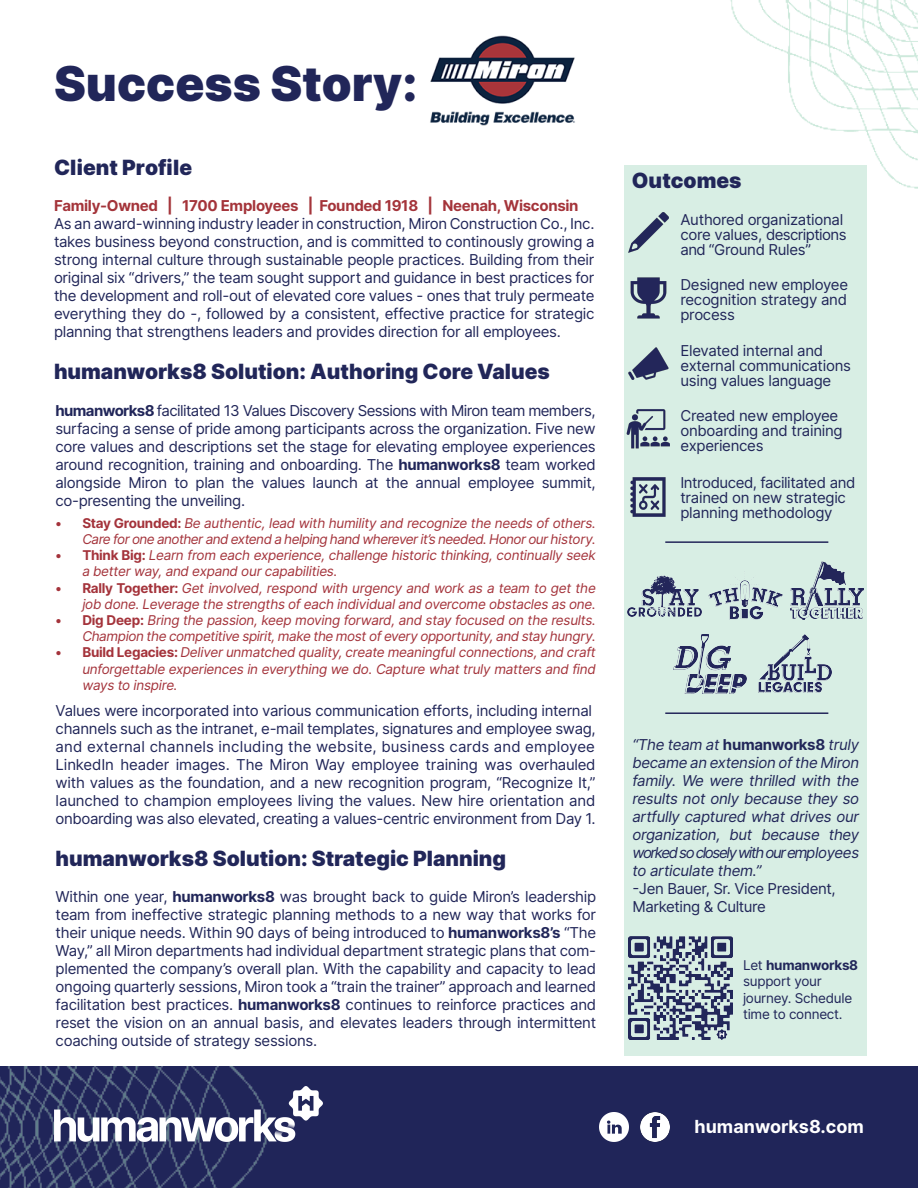
<style>
.page{position:relative;width:918px;height:1188px;background:#fff}
.page>*{position:absolute;margin:0;border:0;box-sizing:border-box;transform-origin:0 0}
.t1{font:900 48px "Inter";color:#212659}
.t2{font:900 21px "Inter";color:#212659}
.t3{font:700 18px "Inter";color:#fff}
.t4{font:15px/18px "Inter";letter-spacing:-.02em;color:#212659}
.t5{font:italic 15px/18px "Inter";letter-spacing:-.04em;color:#212659;text-align:justify}
.t6{font:700 15px "Inter";letter-spacing:-.02em;color:#a4343a}
.t7{font:italic 13.5px/16.2px "Inter";letter-spacing:-.02em;color:#a4333b;text-align:right}
.t8{font:13.5px/16.2px "Inter";letter-spacing:-.02em;color:#212659}
.s1{font-weight:700}
.s2{font-weight:700;font-style:normal}
</style>
<div class="page">
<div style="left:624px;top:165px;width:243px;height:891px;background:#d8eee4"></div>
<div style="left:0;top:1066px;width:918px;height:122px;background:#202559"></div>
<img style="left:0;top:1066px;width:267px;height:122px">
<img style="left:600px;top:1113px;width:28px;height:29px">
<img style="left:641px;top:1113px;width:28px;height:29px">
<img style="left:54px;top:1086px;width:268px;height:56px">
<img style="left:629px;top:936px;width:103px;height:104px">
<img style="left:630px;top:277px;width:37px;height:42px">
<img style="left:628px;top:212px;width:41px;height:41px">
<img style="left:730px;top:0;width:188px;height:189px">
<img style="left:430px;top:36px;width:145px;height:90px">
<img style="left:626px;top:409px;width:44px;height:40px">
<img style="left:630px;top:477px;width:36px;height:40px">
<img style="left:628px;top:347px;width:41px;height:33px">
<img style="left:628px;top:576px;width:73px;height:41px">
<img style="left:709px;top:577px;width:73px;height:43px">
<img style="left:790px;top:562px;width:74px;height:58px">
<img style="left:673px;top:634px;width:74px;height:60px">
<img style="left:758px;top:634px;width:74px;height:59px">
<hr style="left:665px;top:541px;width:163px;height:2px;background:#23265a">
<hr style="left:665px;top:712px;width:163px;height:2px;background:#23265a">
<p class="t1" style="left:54px;top:48px;width:365px">Success Story:</p>
<p class="t2" style="left:54px;top:152px;width:140px">Client Profile</p>
<p class="t6" style="left:54px;top:195px;width:526px">Family-Owned | 1700 Employees | Founded 1918 | Neenah, Wisconsin</p>
<p class="t4" style="left:54px;top:215px;width:542px;text-align:justify">As an award-winning industry leader in construction, Miron Construction Co., Inc. takes business beyond construction, and is committed to continously growing a strong internal culture through sustainable people practices. Building from their original six “drivers,” the team sought support and guidance in best practices for the development and roll-out of elevated core values - ones that truly permeate everything they do -, followed by a consistent, effective practice for strategic planning that strengthens leaders and provides direction for all employees.</p>
<p class="t2" style="left:54px;top:356px;width:497px">humanworks8 Solution: Authoring Core Values</p>
<p class="t4" style="left:55px;top:401px;width:542px;text-align:justify"><span class="s1">humanworks8</span> facilitated 13 Values Discovery Sessions with Miron team members, surfacing a sense of pride among participants across the organization. Five new core values and descriptions set the stage for elevating employee experiences around recognition, training and onboarding. The <span class="s1">humanworks8</span> team worked alongside Miron to plan the values launch at the annual employee summit, co-presenting the unveiling.</p>
<p class="t7" style="left:55px;top:514px;width:542px"><span class="s2">• Stay Grounded:</span> Be authentic, lead with humility and recognize the needs of others.<br>Care for one another and extend a helping hand wherever it’s needed. Honor our history.</p>
<p class="t7" style="left:82px;top:547px;width:515px;text-align:left;text-indent:-27px"><span class="s2">• Think Big:</span> Learn from each experience, challenge historic thinking, continually seek a better way, and expand our capabilities.</p>
<p class="t7" style="left:55px;top:579px;width:542px"><span class="s2">• Rally Together:</span> Get involved, respond with urgency and work as a team to get the job done. Leverage the strengths of each individual and overcome obstacles as one.</p>
<p class="t7" style="left:55px;top:612px;width:542px"><span class="s2">• Dig Deep:</span> Bring the passion, keep moving forward, and stay focused on the results.<br>Champion the competitive spirit, make the most of every opportunity, and stay hungry.</p>
<p class="t7" style="left:82px;top:644px;width:515px;text-align:justify;text-indent:-27px"><span class="s2">• Build Legacies:</span> Deliver unmatched quality, create meaningful connections, and craft unforgettable experiences in everything we do. Capture what truly matters and find ways to inspire.</p>
<p class="t4" style="left:56px;top:701px;width:538px">Values were incorporated into various communication efforts, including internal</p>
<p class="t4" style="left:56px;top:719px;width:541px">channels such as the intranet, e-mail templates, signatures and employee swag, and external channels including the website, business cards and employee</p>
<p class="t4" style="left:56px;top:755px;width:541px;text-align:justify">LinkedIn header images. The Miron Way employee training was overhauled with values as the foundation, and a new recognition program, “Recognize It,” launched to champion employees living the values. New hire orientation and onboarding was also elevated, creating a values-centric environment from Day 1.</p>
<p class="t2" style="left:56px;top:843px;width:452px">humanworks8 Solution: Strategic Planning</p>
<p class="t4" style="left:56px;top:887px;width:542px;text-align:justify">Within one year, <span class="s1">humanworks8</span> was brought back to guide Miron’s leadership team from ineffective strategic planning methods to a new way that works for their unique needs. Within 90 days of being introduced to <span class="s1">humanworks8’s</span> “The Way,” all Miron departments had individual department strategic plans that com&shy;plemented the company’s overall plan. With the capability and capacity to lead ongoing quarterly sessions, Miron took a “train the trainer” approach and learned facilitation best practices. <span class="s1">humanworks8</span> continues to reinforce practices and reset the vision on an annual basis, and elevates leaders through intermittent coaching outside of strategy sessions.</p>
<p class="t2" style="left:632px;top:165px;width:111px">Outcomes</p>
<p class="t4" style="left:680px;top:212px;width:168px;line-height:15px">Authored organizational core values, descriptions and “Ground Rules”</p>
<p class="t4" style="left:680px;top:275px;width:169px">Designed new employee</p>
<p class="t4" style="left:680px;top:292px;width:168px;line-height:15px">recognition strategy and process</p>
<p class="t4" style="left:680px;top:343px;width:172px;line-height:15px">Elevated internal and external communications using values language</p>
<p class="t4" style="left:680px;top:408px;width:164px;line-height:15px">Created new employee onboarding and training experiences</p>
<p class="t4" style="left:680px;top:475px;width:177px;line-height:15px">Introduced, facilitated and trained on new strategic planning methodology</p>
<p class="t5" style="left:632px;top:735px;width:228px">“The team at <span class="s2">humanworks8</span> truly became an extension of the Miron family. We were thrilled with the results not only because they so artfully captured what drives our organization, but because they worked so closely with our employees to articulate them.”</p>
<p class="t4" style="left:632px;top:879px;width:205px">-Jen Bauer, Sr. Vice President,</p>
<p class="t4" style="left:632px;top:897px;width:135px">Marketing &amp; Culture</p>
<p class="t8" style="left:743px;top:957px;width:117px">Let <span class="s1">humanworks8 </span>support your</p>
<p class="t8" style="left:743px;top:989px;width:111px">journey. Schedule time to connect.</p>
<p class="t3" style="left:695px;top:1114px;width:171px">humanworks8.com</p>
</div>
